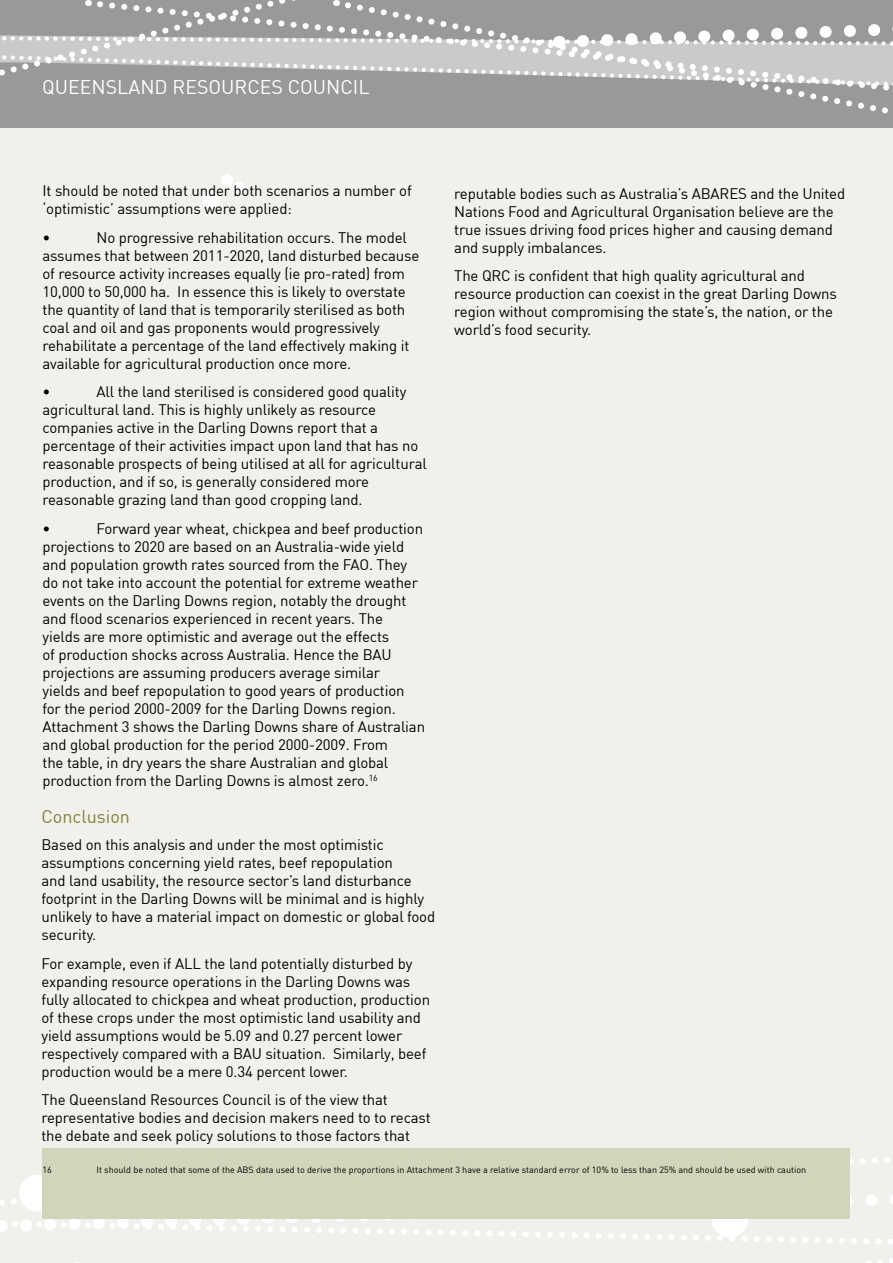
<style>
.page{position:relative;width:893px;height:1263px;background:#f2f0ec}
.page>*{position:absolute;margin:0;border:0;box-sizing:border-box;transform-origin:0 0}
.t1{font:19.5px "DIN";color:#fff}
.t2{font:18px "DIN";color:#7c8437}
.t3{font:15px/18px "DIN";letter-spacing:-.01em;color:#000}
.t4{font:9px "DIN";color:#000}
</style>
<div class="page">
<div style="left:203px;top:191px;width:18px;height:18px;background:#fff;border-radius:50%"></div>
<svg style="left:0;top:1148px;width:893px;height:115px"></svg>
<div style="left:0;top:83px;width:93px;height:30px;background:#9a9898"></div>
<svg style="left:93px;top:83px;width:248px;height:113px"></svg>
<div style="left:341px;top:83px;width:552px;height:45px;background:#9a9898"></div>
<svg style="left:0;top:0;width:893px;height:83px;background:#b5b3b3"></svg>
<div style="left:43px;top:1148px;width:807px;height:71px;background:#d2d5bb"></div>
<h1 class="t1" style="left:42px;top:75px;width:329px">Queensland ResoU Rces Council</h1>
<p class="t3" style="left:43px;top:181px;width:371px">It should be noted that under both scenarios a number of ‘optimistic’ assumptions were applied:</p>
<p class="t3" style="left:43px;top:228px;width:9px">•</p>
<p class="t3" style="left:454px;top:184px;width:392px">reputable bodies such as Australia’s ABARES and the United Nations Food and Agricultural Organisation believe are the true issues driving food prices higher and causing demand and supply imbalances.</p>
<p class="t3" style="left:454px;top:267px;width:384px">The QRC is confident that high quality agricultural and resource production can coexist in the great Darling Downs region without compromising the state’s, the nation, or the world’s food security.</p>
<p class="t3" style="left:43px;top:228px;width:378px;text-indent:54px">No progressive rehabilitation occurs. The model assumes that between 2011-2020, land disturbed because of resource activity increases equally (ie pro-rated) from 10,000 to 50,000 ha. I n essence this is likely to overstate the quantity of land that is temporarily sterilised as both coal and oil and gas proponents would progressively rehabilitate a percentage of the land effectively making it available for agricultural production once more.</p>
<p class="t3" style="left:43px;top:383px;width:9px">•</p>
<p class="t3" style="left:43px;top:383px;width:386px;text-indent:54px">All the land sterilised is considered good quality agricultural land. This is highly unlikely as resource companies active in the Darling Downs report that a percentage of their activities impact upon land that has no reasonable prospects of being utilised at all for agricultural production, and if so, is generally considered more reasonable grazing land than good cropping land.</p>
<p class="t3" style="left:43px;top:519px;width:9px">•</p>
<p class="t3" style="left:43px;top:519px;width:384px;text-indent:54px">Forward year wheat, chickpea and beef production projections to 2020 are based on an Australia-wide yield and population growth rates sourced from the FAO . They do not take into account the potential for extreme weather events on the Darling Downs region, notably the drought and flood scenarios experienced in recent years. The<br>yields are more optimistic and average out the effects<br>of production shocks across Australia. Hence the BAU projections are assuming producers average similar<br>yields and beef repopulation to good years of production for the period 2000-2009 for the Darling Downs region.<br>Attachment 3 shows the Darling Downs share of Australian and global production for the period 2000-2009. From<br>the table, in dry years the share Australian and global production from the Darling Downs is almost zero.<sup>16</sup></p>
<p class="t2" style="left:41px;top:806px;width:90px">Conclusion</p>
<p class="t3" style="left:41px;top:835px;width:395px">Based on this analysis and under the most optimistic assumptions concerning yield rates, beef repopulation<br>and land usability, the resource sector’s land disturbance footprint in the Darling Downs will be minimal and is highly unlikely to have a material impact on domestic or global food security.</p>
<p class="t3" style="left:41px;top:954px;width:144px">For example, even if ALL</p>
<p class="t3" style="left:41px;top:954px;width:390px;text-indent:163px">the land potentially disturbed by expanding resource operations in the Darling Downs was fully allocated to chickpea and wheat production, production of these crops under the most optimistic land usability and yield assumptions would be 5.09 and 0.27 percent lower respectively compared with a BAU situation. Similarly, beef production would be a mere 0.34 percent lower.</p>
<p class="t3" style="left:41px;top:1090px;width:391px">The Queensland Resources Council is of the view that representative bodies and decision makers need to to recast the debate and seek policy solutions to those factors that</p>
<p class="t4" style="left:43px;top:1164px;width:11px">16</p>
<p class="t4" style="left:97px;top:1164px;width:711px">It should be noted that some of the ABS data used to derive the proportions in Attachment 3 have a relative standard error of 10% to less than 25% and should be used with caution</p>
</div>
